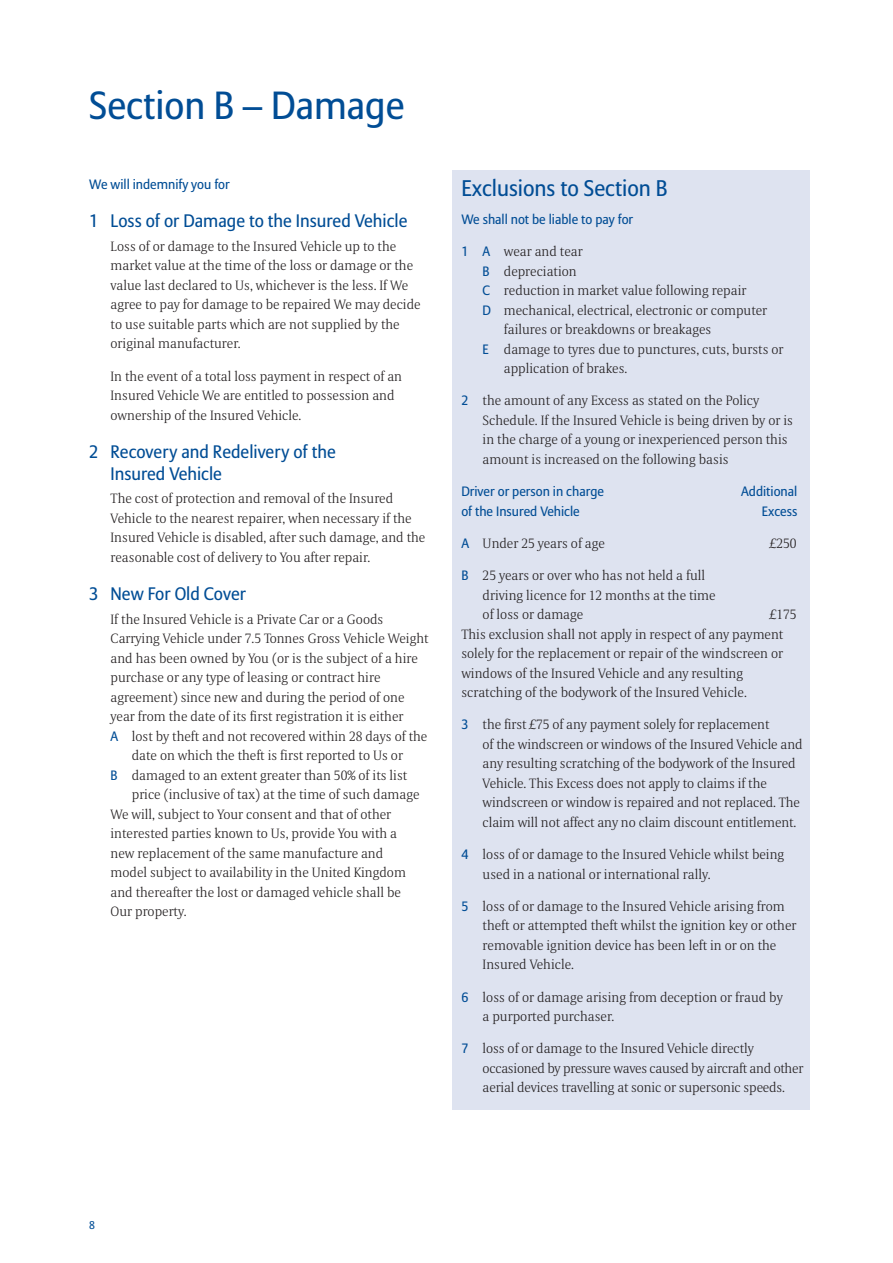
<style>
.page{position:relative;width:893px;height:1263px;background:#fff}
.page>*{position:absolute;margin:0;border:0;box-sizing:border-box;transform-origin:0 0}
.t1{font:39px "Allianz Sans";color:#014d95}
.t2{font:22.5px "Allianz Sans";color:#014d95}
.t3{font:18px/21.6px "Allianz Sans";color:#014d95}
.t4{font:300 13.5px/19.5px "Allianz Serif";color:#231f20}
.t5{font:13.5px "Allianz Sans";color:#014d95}
.t6{font:11.25px "Allianz Sans";color:#014d95}
.s1{font-family:"Allianz Sans";font-weight:400;color:#014d95}
</style>
<div class="page">
<div style="left:453px;top:170px;width:357px;height:940px;background:#dee3f0"></div>
<h1 class="t1" style="left:89px;top:82px;width:317px">Section B – Damage</h1>
<p class="t5" style="left:89px;top:176px;width:142px">We will indemnify you for</p>
<h3 class="t3" style="left:89px;top:211px;width:320px">1 Loss of or Damage to the Insured Vehicle</h3>
<p class="t4" style="left:111px;top:237px;width:312px">Loss of or damage to the Insured Vehicle up to the market value at the time of the loss or damage or the value last declared to Us, whichever is the less. If We agree to pay for damage to be repaired We may decide to use suitable parts which are not supplied by the original manufacturer.</p>
<p class="t4" style="left:111px;top:367px;width:293px">In the event of a total loss payment in respect of an<br>Insured Vehicle We are entitled to possession and ownership of the Insured Vehicle.</p>
<h3 class="t3" style="left:110px;top:442px;width:227px;text-indent:-21px">2 Recovery and Redelivery of the<br>Insured Vehicle</h3>
<p class="t4" style="left:111px;top:489px;width:316px">The cost of protection and removal of the Insured Vehicle to the nearest repairer, when necessary if the Insured Vehicle is disabled, after such damage, and the reasonable cost of delivery to You after repair.</p>
<h3 class="t3" style="left:89px;top:584px;width:158px">3 New For Old Cover</h3>
<p class="t4" style="left:111px;top:610px;width:274px">If the Insured Vehicle is a Private Car or a Goods</p>
<p class="t4" style="left:111px;top:629px;width:320px">Carrying Vehicle under 7.5 Tonnes Gross Vehicle Weight</p>
<p class="t4" style="left:111px;top:649px;width:309px">and has been owned by You (or is the subject of a hire</p>
<p class="t4" style="left:111px;top:668px;width:271px">purchase or any type of leasing or contract hire</p>
<p class="t4" style="left:111px;top:688px;width:296px">agreement) since new and during the period of one</p>
<p class="t4" style="left:111px;top:707px;width:294px">year from the date of its first registration it is either</p>
<p class="t4" style="left:111px;top:727px;width:318px"><span class="s1">A</span> lost by theft and not recovered within 28 days of the</p>
<p class="t4" style="left:132px;top:746px;width:273px">date on which the theft is first reported to Us or</p>
<p class="t4" style="left:111px;top:766px;width:298px"><span class="s1">B</span> damaged to an extent greater than 50% of its list</p>
<p class="t4" style="left:132px;top:785px;width:289px">price (inclusive of tax) at the time of such damage</p>
<p class="t4" style="left:111px;top:805px;width:282px">We will, subject to Your consent and that of other</p>
<p class="t4" style="left:111px;top:824px;width:288px">interested parties known to Us, provide You with a</p>
<p class="t4" style="left:111px;top:844px;width:274px">new replacement of the same manufacture and</p>
<p class="t4" style="left:111px;top:863px;width:297px">model subject to availability in the United Kingdom</p>
<p class="t4" style="left:111px;top:883px;width:292px">and thereafter the lost or damaged vehicle shall be</p>
<p class="t4" style="left:111px;top:902px;width:78px">Our property.</p>
<h2 class="t2" style="left:461px;top:175px;width:208px">Exclusions to Section B</h2>
<p class="t5" style="left:461px;top:211px;width:173px">We shall not be liable to pay for</p>
<p class="t4" style="left:461px;top:242px;width:123px"><span class="s1">1 A</span> wear and tear</p>
<p class="t4" style="left:483px;top:262px;width:96px"><span class="s1">B</span> depreciation</p>
<p class="t4" style="left:483px;top:281px;width:265px"><span class="s1">C</span> reduction in market value following repair</p>
<p class="t4" style="left:483px;top:301px;width:286px"><span class="s1">D</span> mechanical, electrical, electronic or computer</p>
<p class="t4" style="left:504px;top:320px;width:209px">failures or breakdowns or breakages</p>
<p class="t4" style="left:483px;top:340px;width:302px"><span class="s1">E</span> damage to tyres due to punctures, cuts, bursts or</p>
<p class="t4" style="left:504px;top:359px;width:125px">application of brakes.</p>
<p class="t4" style="left:483px;top:392px;width:312px;text-indent:-21px"><span class="s1">2</span> the amount of any Excess as stated on the Policy Schedule. If the Insured Vehicle is being driven by or is in the charge of a young or inexperienced person this amount is increased on the following basis</p>
<p class="t5" style="left:461px;top:483px;width:144px">Driver or person in charge</p>
<p class="t5" style="left:741px;top:483px;width:58px">Additional</p>
<p class="t5" style="left:461px;top:503px;width:120px">of the Insured Vehicle</p>
<p class="t5" style="left:762px;top:503px;width:37px">Excess</p>
<p class="t4" style="left:461px;top:534px;width:145px"><span class="s1">A</span> Under 25 years of age</p>
<p class="t4" style="left:770px;top:534px;width:28px">£250</p>
<p class="t4" style="left:483px;top:566px;width:235px;text-indent:-21px"><span class="s1">B</span> 25 years or over who has not held a full driving licence for 12 months at the time of loss or damage</p>
<p class="t4" style="left:461px;top:605px;width:337px;text-indent:308px">£175<br>This exclusion shall not apply in respect of any payment solely for the replacement or repair of the windscreen or windows of the Insured Vehicle and any resulting scratching of the bodywork of the Insured Vehicle.</p>
<p class="t4" style="left:483px;top:715px;width:321px;text-indent:-21px"><span class="s1">3</span> the first £75 of any payment solely for replacement<br>of the windscreen or windows of the Insured Vehicle and any resulting scratching of the bodywork of the Insured Vehicle. This Excess does not apply to claims if the windscreen or window is repaired and not replaced. The claim will not affect any no claim discount entitlement.</p>
<p class="t4" style="left:483px;top:845px;width:303px;text-indent:-21px"><span class="s1">4</span> loss of or damage to the Insured Vehicle whilst being used in a national or international rally.</p>
<p class="t4" style="left:483px;top:897px;width:315px;text-indent:-21px"><span class="s1">5</span> loss of or damage to the Insured Vehicle arising from theft or attempted theft whilst the ignition key or other removable ignition device has been left in or on the Insured Vehicle.</p>
<p class="t4" style="left:483px;top:988px;width:302px;text-indent:-21px"><span class="s1">6</span> loss of or damage arising from deception or fraud by a purported purchaser.</p>
<p class="t4" style="left:483px;top:1039px;width:322px;text-indent:-21px"><span class="s1">7</span> loss of or damage to the Insured Vehicle directly occasioned by pressure waves caused by aircraft and other aerial devices travelling at sonic or supersonic speeds.</p>
<p class="t6" style="left:89px;top:1218px;width:7px">8</p>
</div>
